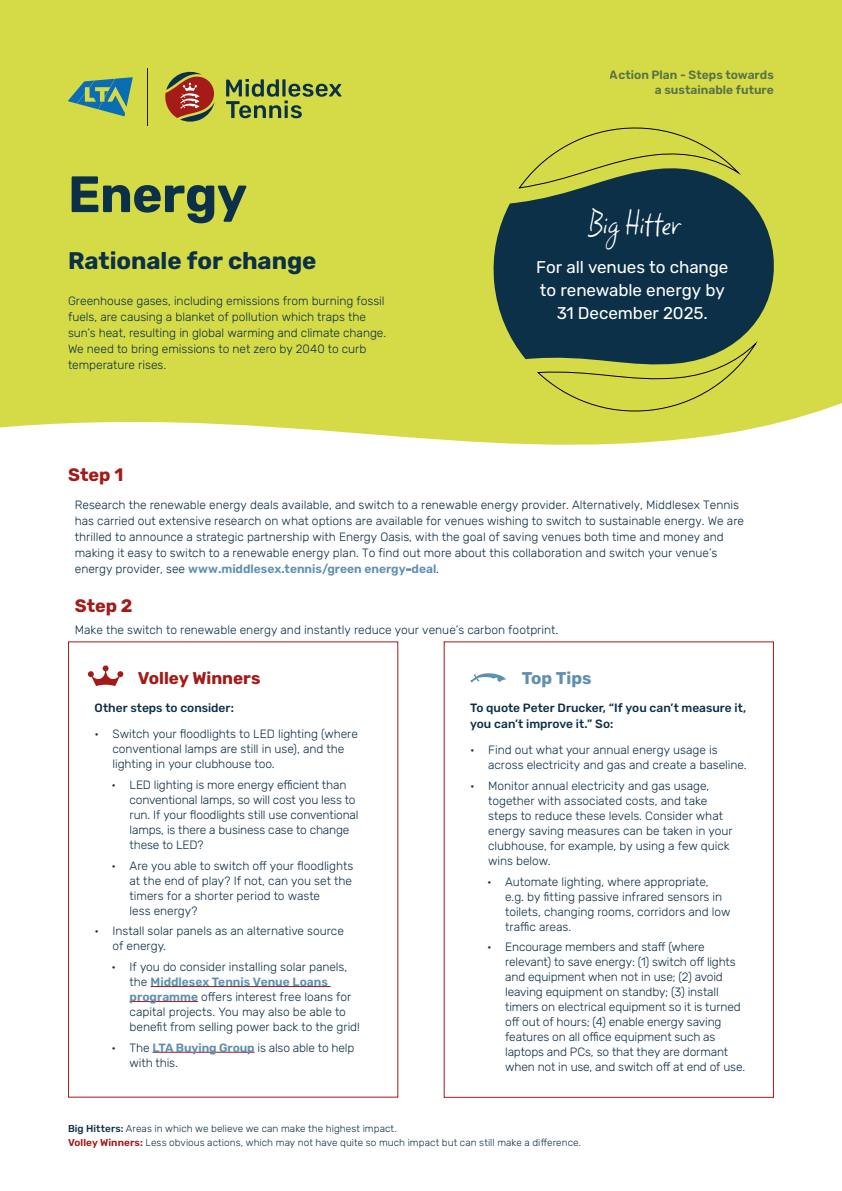
<style>
.page{position:relative;width:842px;height:1191px;background:#fff}
.page>*{position:absolute;margin:0;border:0;box-sizing:border-box;transform-origin:0 0}
.t1{font:700 51px "Rubik";letter-spacing:-.01em;color:#0c3048}
.t2{font:39.8px "Square Peg";letter-spacing:-.01em;color:#fff}
.t3{font:700 24px "Rubik";letter-spacing:-.005em;color:#0c3048}
.SH{font:700 18px "Rubik";color:#a31a17}
.Blue_copy{font:700 18px "Rubik";color:#a31a17}
.Body{font:17px/23px "Rubik";letter-spacing:-.005em;color:#fff;text-align:center}
.SH-2{font:700 17px "Rubik";color:#a31a17}
.SH-3{font:700 17px "Rubik";color:#5f90af}
.Blue_copy-2{font:300 12px/15px "Rubik";letter-spacing:-.005em;color:#0c3048}
.Body-2{font:300 12px/16px "Rubik";letter-spacing:-.005em;color:#0c3048}
.Blue_copy-3{font:500 12px/16px "Rubik";color:#0c3048}
.t4{font:600 12px/14.4px "Rubik";color:#0c3048;text-align:right}
.Blue_copy-4{font:300 10px "Rubik";letter-spacing:.005em;color:#0c3048}
.s1{font-size:41px}
.s2{font-weight:600;color:#5f90af}
.s3{font-weight:500}
.s4{font-weight:600;color:#a31a17}
</style>
<div class="page">
<div style="left:0;top:0;width:842px;height:445px;background:#d5db47"></div>
<div style="left:518px;top:124px;width:223px;height:39px;background:#d5db47"></div>
<svg style="left:537px;top:366px;width:221px;height:48px;background:#ccd244"></svg>
<svg style="left:491px;top:163px;width:288px;height:203px;background:#375447"></svg>
<hr style="left:151px;top:986px;width:180px;height:1px;background:#a31a17">
<hr style="left:130px;top:1001px;width:68px;height:1px;background:#a31a17">
<hr style="left:153px;top:1052px;width:102px;height:1px;background:#a31a17">
<svg style="left:88px;top:665px;width:35px;height:21px"></svg>
<svg style="left:470px;top:673px;width:36px;height:9px"></svg>
<svg style="left:68px;top:77px;width:65px;height:39px;background:#6fa37d"></svg>
<hr style="left:147px;top:68px;width:1px;height:57px;background:#1d1d1c">
<svg style="left:165px;top:71px;width:52px;height:51px;background:#a96f3b"></svg>
<svg style="left:226px;top:79px;width:116px;height:39px;background:#98a847"></svg>
<h1 class="t1" style="left:68px;top:165px;width:181px">Energy</h1>
<h1 class="t3" style="left:68px;top:247px;width:250px">Rationale for change</h1>
<p class="Body-2" style="left:68px;top:293px;width:320px">Greenhouse gases, including emissions from burning fossil fuels, are causing a blanket of pollution which traps the sun’s heat, resulting in global warming and climate change.<br>We need to bring emissions to net zero by 2040 to curb temperature rises.</p>
<p class="t4" style="left:610px;top:68px;width:165px">Action Plan - Steps towards a sustainable future</p>
<h1 class="t2" style="left:589px;top:194px;width:94px">Big Hit<span class="s1">ter</span></h1>
<p class="Body" style="left:536px;top:256px;width:194px">For all venues to change to renewable energy by<br>31 December 2025.</p>
<p class="SH" style="left:68px;top:464px;width:57px">Step 1</p>
<p class="Blue_copy-2" style="left:75px;top:497px;width:671px;line-height:16px">Research the renewable energy deals available, and switch to a renewable energy provider. Alternatively, Middlesex Tennis has carried out extensive research on what options are available for venues wishing to switch to sustainable energy. We are thrilled to announce a strategic partnership with Energy Oasis, with the goal of saving venues both time and money and making it easy to switch to a renewable energy plan. To find out more about this collaboration and switch your venue’s energy provider, see <span class="s2">www.middlesex.tennis/green energy-deal</span>.</p>
<p class="Blue_copy" style="left:75px;top:595px;width:59px">Step 2</p>
<p class="Blue_copy-2" style="left:75px;top:622px;width:485px">Make the switch to renewable energy and instantly reduce your venue’s carbon footprint.</p>
<p class="SH-2" style="left:138px;top:668px;width:124px">Volley Winners</p>
<p class="Blue_copy-3" style="left:95px;top:700px;width:141px">Other steps to consider:</p>
<p class="Blue_copy-2" style="left:113px;top:727px;width:247px;text-indent:-18px">• Switch your floodlights to LED lighting (where conventional lamps are still in use), and the lighting in your clubhouse too.</p>
<p class="Blue_copy-2" style="left:130px;top:777px;width:230px;text-indent:-18px">• LED lighting is more energy efficient than conventional lamps, so will cost you less to run. If your floodlights still use conventional lamps, is there a business case to change these to LED?</p>
<p class="Blue_copy-2" style="left:130px;top:858px;width:225px;text-indent:-18px">• Are you able to switch off your floodlights at the end of play? If not, can you set the timers for a shorter period to waste<br>less energy?</p>
<p class="Blue_copy-2" style="left:113px;top:924px;width:233px;text-indent:-18px">• Install solar panels as an alternative source of energy.</p>
<p class="Blue_copy-2" style="left:130px;top:959px;width:232px;text-indent:-18px">• If you do consider installing solar panels, the <span class="s2">Middlesex Tennis Venue Loans programme</span> offers interest free loans for capital projects. You may also be able to benefit from selling power back to the grid!</p>
<p class="Blue_copy-2" style="left:130px;top:1040px;width:226px;text-indent:-18px">• The <span class="s2">LTA Buying Group</span> is also able to help with this.</p>
<p class="SH-3" style="left:522px;top:668px;width:71px">Top Tips</p>
<p class="Blue_copy-3" style="left:470px;top:700px;width:278px">To quote Peter Drucker, “If you can’t measure it, you can’t improve it.” So:</p>
<p class="Blue_copy-2" style="left:488px;top:743px;width:260px;text-indent:-18px">• Find out what your annual energy usage is across electricity and gas and create a baseline.</p>
<p class="Blue_copy-2" style="left:488px;top:778px;width:246px;text-indent:-18px">• Monitor annual electricity and gas usage, together with associated costs, and take steps to reduce these levels. Consider what energy saving measures can be taken in your clubhouse, for example, by using a few quick wins below.</p>
<p class="Blue_copy-2" style="left:505px;top:874px;width:227px;text-indent:-18px">• Automate lighting, where appropriate, e.g. by fitting passive infrared sensors in toilets, changing rooms, corridors and low traffic areas.</p>
<p class="Blue_copy-2" style="left:505px;top:940px;width:242px;text-indent:-18px">• Encourage members and staff (where relevant) to save energy: (1) switch off lights and equipment when not in use; (2) avoid leaving equipment on standby; (3) install timers on electrical equipment so it is turned off out of hours; (4) enable energy saving features on all office equipment such as laptops and PCs, so that they are dormant when not in use, and switch off at end of use.</p>
<p class="Blue_copy-4" style="left:68px;top:1123px;width:330px"><span class="s3">Big Hitters:</span> Areas in which we believe we can make the highest impact.</p>
<p class="Blue_copy-4" style="left:68px;top:1137px;width:514px"><span class="s4">Volley Winners:</span> Less obvious actions, which may not have quite so much impact but can still make a difference.</p>
</div>
